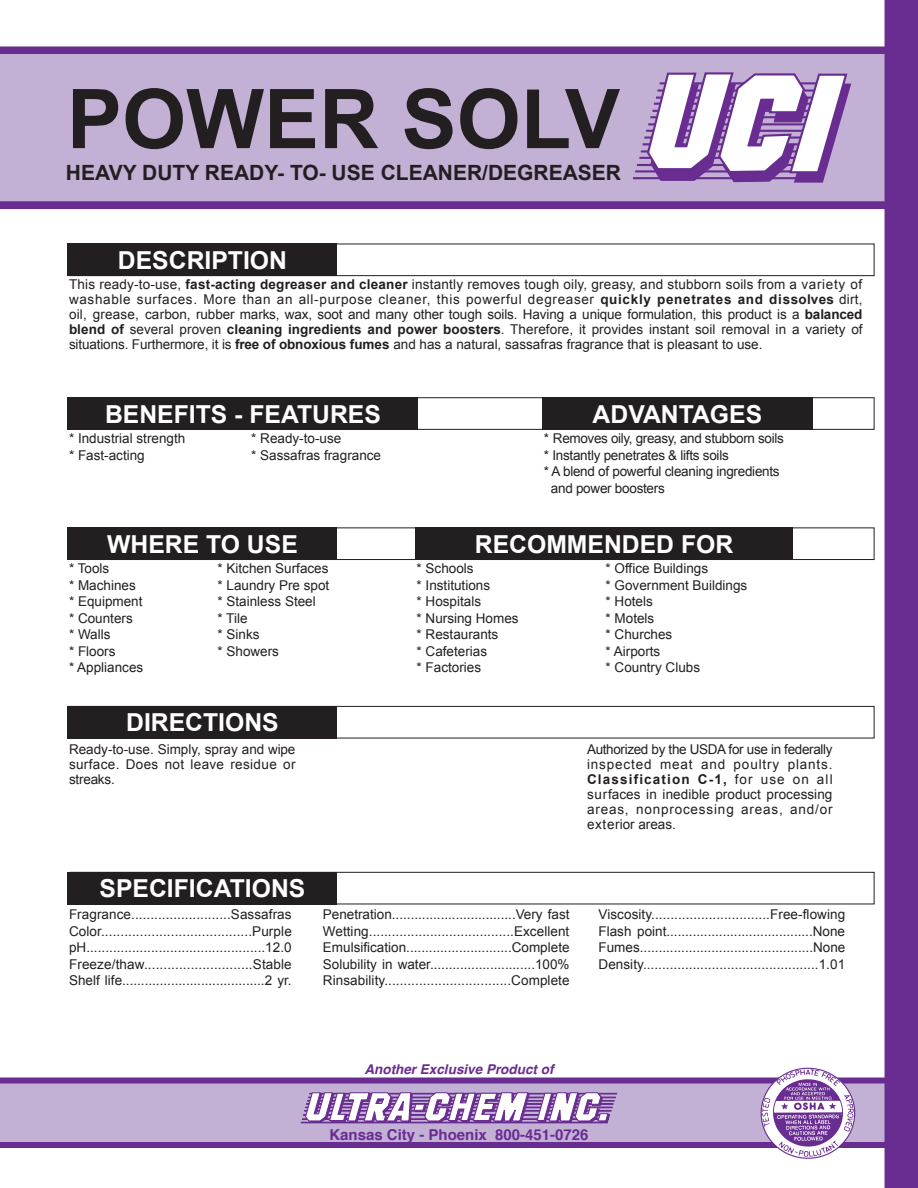
<style>
.page{position:relative;width:918px;height:1188px;background:#fff}
.page>*{position:absolute;margin:0;border:0;box-sizing:border-box;transform-origin:0 0}
.t1{font:700 82.5px "Arial";color:#231f20}
.t2{font:700 24.75px "Arial";color:#fff}
.t3{font:700 21px "Arial";color:#231f20}
.t4{font:700 15px "Helvetica";color:#692c91}
.t5{font:13.5px/16.5px "Arial";color:#231f20;text-align:justify}
.t6{font:13.5px "Arial";letter-spacing:-.02em;color:#231f20}
.t7{font:13.5px "Arial";letter-spacing:-.025em;color:#231f20}
.t8{font:italic 700 13.5px "Helvetica";color:#692c91}
.s1{font-weight:700}
</style>
<div class="page">
<div style="left:0;top:1084px;width:885px;height:58px;background:#c2b0d5"></div>
<div style="left:0;top:54px;width:885px;height:148px;background:#c2b0d5"></div>
<div style="left:885px;top:0;width:33px;height:1188px;background:#692c91"></div>
<div style="left:0;top:46px;width:907px;height:8px;background:#692c91"></div>
<div style="left:0;top:202px;width:918px;height:7px;background:#692c91"></div>
<div style="left:0;top:1078px;width:908px;height:6px;background:#692c91"></div>
<div style="left:0;top:1142px;width:908px;height:6px;background:#692c91"></div>
<hr style="left:644px;top:136px;width:168px;height:3px;background:#692c91">
<hr style="left:643px;top:143px;width:170px;height:2px;background:#692c91">
<hr style="left:641px;top:150px;width:169px;height:3px;background:#692c91">
<hr style="left:639px;top:157px;width:178px;height:2px;background:#692c91">
<hr style="left:637px;top:164px;width:174px;height:2px;background:#692c91">
<hr style="left:635px;top:170px;width:177px;height:2px;background:#692c91">
<hr style="left:633px;top:177px;width:171px;height:2px;background:#692c91">
<svg style="left:646px;top:71px;width:206px;height:113px"></svg>
<img style="left:755px;top:1068px;width:105px;height:91px">
<div style="left:70px;top:244px;width:804px;height:32px;border:1px solid #231f20"></div>
<div style="left:73px;top:528px;width:801px;height:32px;border:1px solid #231f20"></div>
<div style="left:70px;top:872px;width:804px;height:32px;border:1px solid #231f20"></div>
<div style="left:74px;top:397px;width:800px;height:33px;border:1px solid #231f20"></div>
<div style="left:68px;top:706px;width:806px;height:32px;border:1px solid #231f20"></div>
<div style="left:68px;top:244px;width:270px;height:32px;background:#231f20"></div>
<div style="left:68px;top:397px;width:350px;height:33px;background:#231f20"></div>
<div style="left:542px;top:397px;width:270px;height:33px;background:#231f20"></div>
<div style="left:68px;top:528px;width:270px;height:32px;background:#231f20"></div>
<div style="left:415px;top:528px;width:378px;height:32px;background:#231f20"></div>
<div style="left:68px;top:706px;width:270px;height:32px;background:#231f20"></div>
<div style="left:68px;top:872px;width:270px;height:32px;background:#231f20"></div>
<div style="left:309px;top:1093px;width:308px;height:1px;border:1px solid #692c91"></div>
<div style="left:308px;top:1097px;width:308px;height:1px;border:1px solid #692c91"></div>
<div style="left:307px;top:1100px;width:307px;height:2px;border:1px solid #692c91"></div>
<div style="left:306px;top:1103px;width:307px;height:2px;border:1px solid #692c91"></div>
<div style="left:305px;top:1107px;width:307px;height:1px;border:1px solid #692c91"></div>
<div style="left:305px;top:1110px;width:306px;height:2px;border:1px solid #692c91"></div>
<div style="left:303px;top:1114px;width:307px;height:2px;border:1px solid #692c91"></div>
<div style="left:302px;top:1118px;width:307px;height:2px;border:1px solid #692c91"></div>
<div style="left:301px;top:1122px;width:307px;height:1px;border:1px solid #692c91"></div>
<svg style="left:305px;top:1092px;width:225px;height:31px"></svg>
<svg style="left:536px;top:1092px;width:74px;height:31px"></svg>
<h1 class="t1" style="left:67px;top:65px;width:555px">POWER SOLV</h1>
<h3 class="t3" style="left:66px;top:158px;width:557px">HEAVY DUTY READY- TO- USE CLEANER/DEGREASER</h3>
<h2 class="t2" style="left:118px;top:244px;width:36px">Descr</h2>
<h2 class="t2" style="left:205px;top:244px;width:64px">iption</h2>
<p class="t5" style="left:69px;top:277px;width:795px;line-height:15px">This ready-to-use, <span class="s1">fast-acting degreaser and cleaner</span> instantly removes tough oily, greasy, and stubborn soils from a variety of washable surfaces. More than an all-purpose cleaner, this powerful degreaser <span class="s1">quickly penetrates and dissolves</span> dirt, oil, grease, carbon, rubber marks, wax, soot and many other tough soils. Having a unique formulation, this product is a <span class="s1">balanced blend of</span> several proven <span class="s1">cleaning ingredients and power boosters</span>. Therefore, it provides instant soil removal in a variety of situations. Furthermore, it is <span class="s1">free of obnoxious fumes</span> and has a natural, sassafras fragrance that is pleasant to use.</p>
<h2 class="t2" style="left:105px;top:398px;width:35px">Bene</h2>
<h2 class="t2" style="left:174px;top:398px;width:108px">fits - features</h2>
<h2 class="t2" style="left:593px;top:398px;width:36px">Advantages</h2>
<p class="t5" style="left:69px;top:430px;width:118px">* Industrial strength * Fast-acting</p>
<p class="t5" style="left:251px;top:430px;width:131px">* Ready-to-use<br>* Sassafras fragrance</p>
<p class="t7" style="left:544px;top:429px;width:241px">* Removes oily, greasy, and stubborn soils</p>
<p class="t6" style="left:544px;top:446px;width:186px">* Instantly penetrates &amp; lifts soils</p>
<p class="t6" style="left:544px;top:462px;width:237px">* A blend of powerful cleaning ingredients</p>
<p class="t6" style="left:551px;top:479px;width:115px">and power boosters</p>
<h2 class="t2" style="left:107px;top:528px;width:41px">Where</h2>
<h2 class="t2" style="left:206px;top:528px;width:58px">to use</h2>
<h2 class="t2" style="left:475px;top:528px;width:36px">Reco</h2>
<h2 class="t2" style="left:546px;top:528px;width:59px">mmended</h2>
<h2 class="t2" style="left:681px;top:528px;width:35px">for</h2>
<p class="t5" style="left:69px;top:560px;width:42px">* Tools</p>
<p class="t5" style="left:218px;top:560px;width:113px">* Kitchen s urfaces</p>
<p class="t5" style="left:69px;top:577px;width:68px">* Machines</p>
<p class="t5" style="left:218px;top:577px;width:113px">* Laundry pre spot</p>
<p class="t5" style="left:69px;top:593px;width:75px">* Equipment</p>
<p class="t5" style="left:218px;top:593px;width:100px">* Stainless steel</p>
<p class="t5" style="left:69px;top:610px;width:65px">* Counters</p>
<p class="t5" style="left:218px;top:610px;width:32px">* Tile</p>
<p class="t5" style="left:69px;top:626px;width:43px">* Walls</p>
<p class="t5" style="left:218px;top:626px;width:44px">* Sinks</p>
<p class="t5" style="left:69px;top:643px;width:48px">* Floors</p>
<p class="t5" style="left:218px;top:643px;width:63px">* Showers</p>
<p class="t5" style="left:69px;top:659px;width:76px">* Appliances</p>
<h2 class="t2" style="left:126px;top:706px;width:43px">Direct</h2>
<h2 class="t2" style="left:218px;top:706px;width:25px">ions</h2>
<p class="t5" style="left:417px;top:560px;width:59px">* Schools</p>
<p class="t5" style="left:606px;top:560px;width:104px">* Office Buildings</p>
<p class="t5" style="left:417px;top:577px;width:75px">* Institutions</p>
<p class="t5" style="left:606px;top:577px;width:143px">* Government Buildings</p>
<p class="t5" style="left:417px;top:593px;width:66px">* Hospitals</p>
<p class="t5" style="left:606px;top:593px;width:49px">* Hotels</p>
<p class="t5" style="left:417px;top:610px;width:104px">* Nursing Homes</p>
<p class="t5" style="left:606px;top:610px;width:50px">* Motels</p>
<p class="t5" style="left:417px;top:626px;width:83px">* Restaurants</p>
<p class="t5" style="left:606px;top:626px;width:68px">* Churches</p>
<p class="t5" style="left:417px;top:643px;width:72px">* Cafeterias</p>
<p class="t5" style="left:606px;top:643px;width:56px">* Airports</p>
<p class="t5" style="left:417px;top:659px;width:66px">* Factories</p>
<p class="t5" style="left:606px;top:659px;width:96px">* Country Clubs</p>
<p class="t5" style="left:69px;top:742px;width:228px;line-height:15px">Ready-to-use. Simply, spray and wipe surface. Does not leave residue or streaks.</p>
<p class="t5" style="left:587px;top:742px;width:247px;line-height:15px">Authorized by the USDA for use in federally inspected meat and poultry plants.<br><span class="s1">Classification C-1,</span> for use on all surfaces in inedible product processing areas, nonprocessing areas, and/or exterior areas.</p>
<h2 class="t2" style="left:100px;top:872px;width:34px">Spec</h2>
<h2 class="t2" style="left:167px;top:872px;width:46px">ificat</h2>
<h2 class="t2" style="left:245px;top:872px;width:25px">ions</h2>
<p class="t5" style="left:69px;top:907px;width:224px">Fragrance..........................Sassafras Color.......................................Purple pH...............................................12.0<br>Freeze/thaw............................Stable Shelf life......................................2 yr.</p>
<p class="t5" style="left:323px;top:907px;width:248px">Penetration.................................Very fast Wetting......................................Excellent Emulsification............................Complete Solubility in water............................100% Rinsability.................................Complete</p>
<p class="t5" style="left:599px;top:907px;width:248px">Viscosity...............................Free-flowing Flash point.......................................None Fumes..............................................None Density..............................................1.01</p>
<p class="t8" style="left:364px;top:1058px;width:191px">Another Exclusive Product of</p>
<p class="t4" style="left:329px;top:1122px;width:261px">Kansas City - Phoenix 800-451-0726</p>
</div>
